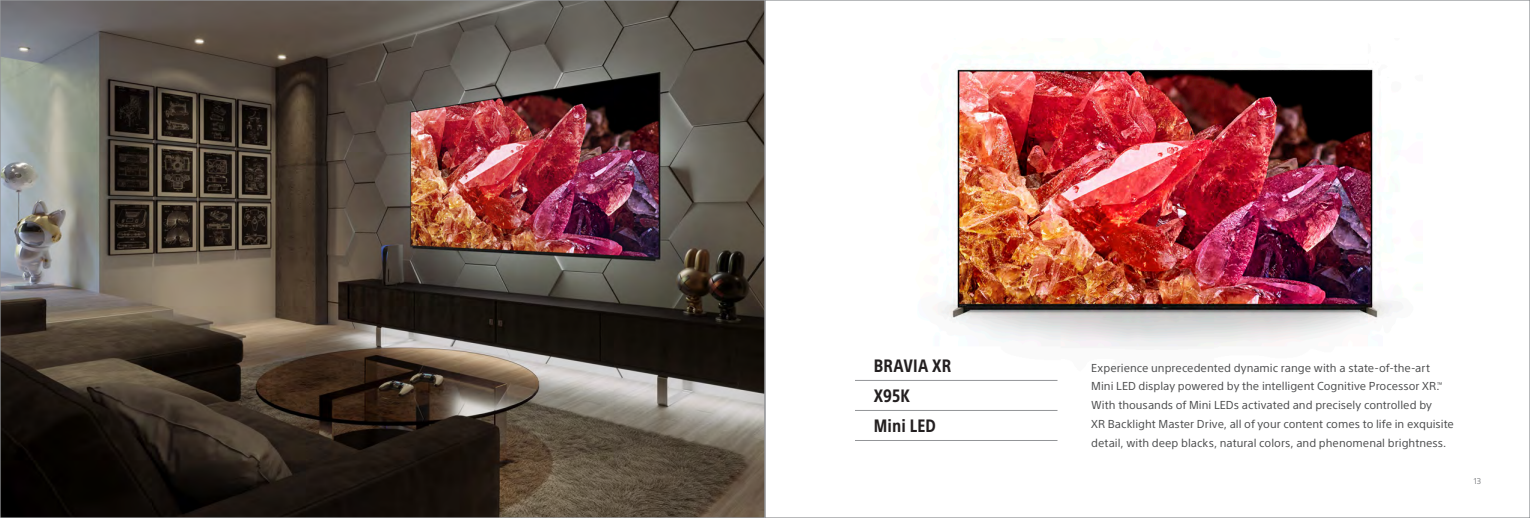
<style>
.page{position:relative;width:1530px;height:518px;background:#fff}
.page>*{position:absolute;margin:0;border:0;box-sizing:border-box;transform-origin:0 0}
.Product_Names{font:700 condensed 17.5px "SST Pro";letter-spacing:.01em;color:#231f20}
.Body_Copy-No_Indent{font:11.25px/18.8px "SST Pro";color:#4b4c4d}
.t1{font:8.12px "SST Pro";color:#808285}
</style>
<div class="page">
<img style="left:2px;top:2px;width:761px;height:514px">
<img style="left:940px;top:64px;width:464px;height:283px">
<hr style="left:855px;top:380px;width:203px;height:1px;background:#939598">
<hr style="left:855px;top:410px;width:203px;height:1px;background:#939598">
<hr style="left:855px;top:440px;width:203px;height:1px;background:#939598">
<p class="Product_Names" style="left:874px;top:355px;width:79px">BRAVIA XR</p>
<p class="Product_Names" style="left:874px;top:385px;width:38px">X95K</p>
<p class="Product_Names" style="left:874px;top:415px;width:64px">Mini LED</p>
<p class="Body_Copy-No_Indent" style="left:1091px;top:358px;width:364px">Experience unprecedented dynamic range with a state-of-the-art Mini LED display powered by the intelligent Cognitive Processor XR.<sup>™ </sup>With thousands of Mini LEDs activated and precisely controlled by<br>XR Backlight Master Drive, all of your content comes to life in exquisite detail, with deep blacks, natural colors, and phenomenal brightness.</p>
<p class="t1" style="left:1474px;top:476px;width:9px">13</p>
</div>
